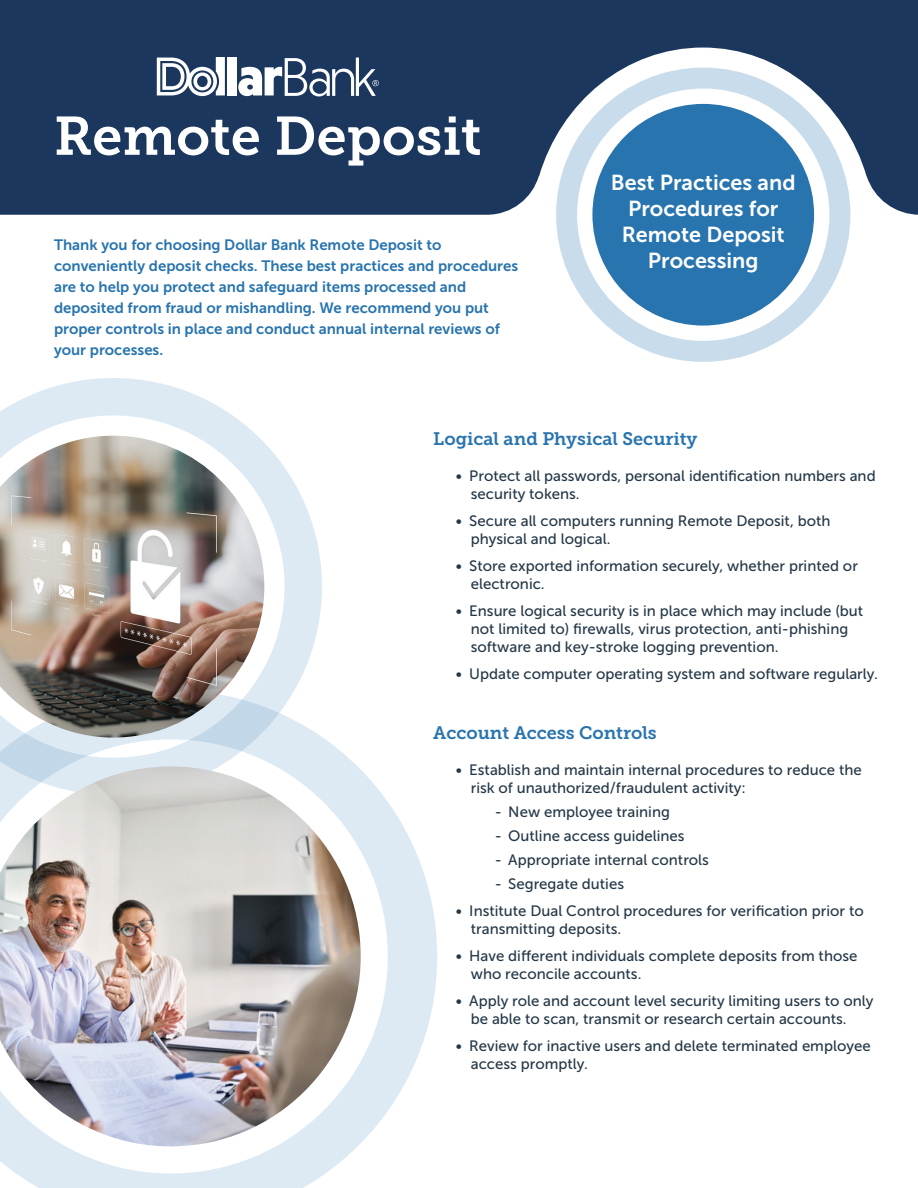
<style>
.page{position:relative;width:918px;height:1188px;background:#fff}
.page>*{position:absolute;margin:0;border:0;box-sizing:border-box;transform-origin:0 0}
.t1{font:54px "Museo Slab 700";color:#fff}
.t2{font:21.6px/26px "Museo Sans 700";color:#fff;text-align:center}
.t3{font:18px "Museo Slab 700";color:#2874af}
.t4{font:15px/18px "Museo Sans 500";color:#243746}
.t5{font:15px/21px "Museo Sans 700";color:#2874af}
</style>
<div class="page">
<div style="left:556px;top:68px;width:294px;height:294px;border:21px solid #2874af;border-radius:50%"></div>
<svg style="left:0;top:378px;width:322px;height:312px"></svg>
<svg style="left:0;top:690px;width:437px;height:498px"></svg>
<div style="left:592px;top:104px;width:222px;height:222px;background:#2874af;border-radius:50%"></div>
<img style="left:0;top:436px;width:264px;height:302px">
<img style="left:0;top:766px;width:361px;height:380px">
<svg style="left:0;top:0;width:918px;height:215px;fill:#1b375e"></svg>
<div style="left:227px;top:57px;width:9px;height:38px;background:#fff"></div>
<svg style="left:238px;top:58px;width:141px;height:38px"></svg>
<svg style="left:157px;top:57px;width:68px;height:39px"></svg>
<p class="t1" style="left:54px;top:105px;width:429px">Remote Deposit</p>
<p class="t5" style="left:54px;top:234px;width:466px">Thank you for choosing Dollar Bank Remote Deposit to conveniently deposit checks. These best practices and procedures are to help you protect and safeguard items processed and deposited from fraud or mishandling. We recommend you put proper controls in place and conduct annual internal reviews of your processes.</p>
<p class="t2" style="left:611px;top:170px;width:186px">Best Practices and<br>Procedures for</p>
<p class="t2" style="left:622px;top:221px;width:164px">Remote Deposit<br>Processing</p>
<p class="t3" style="left:433px;top:429px;width:266px">Logical and Physical Security</p>
<p class="t4" style="left:471px;top:467px;width:406px;text-indent:-15px">• Protect all passwords, personal identification numbers and security tokens.</p>
<p class="t4" style="left:471px;top:512px;width:361px;text-indent:-15px">• Secure all computers running Remote Deposit, both physical and logical.</p>
<p class="t4" style="left:471px;top:557px;width:389px;text-indent:-15px">• Store exported information securely, whether printed or electronic.</p>
<p class="t4" style="left:471px;top:602px;width:394px;text-indent:-15px">• Ensure logical security is in place which may include (but not limited to) firewalls, virus protection, anti-phishing software and key-stroke logging prevention.</p>
<p class="t4" style="left:456px;top:665px;width:424px">• Update computer operating system and software regularly.</p>
<p class="t3" style="left:433px;top:723px;width:225px">Account Access Controls</p>
<p class="t4" style="left:471px;top:761px;width:393px;text-indent:-15px">• Establish and maintain internal procedures to reduce the risk of unauthorized/fraudulent activity:</p>
<p class="t4" style="left:495px;top:803px;width:177px">- New employee training</p>
<p class="t4" style="left:495px;top:827px;width:191px">- Outline access guidelines</p>
<p class="t4" style="left:495px;top:851px;width:216px">- Appropriate internal controls</p>
<p class="t4" style="left:495px;top:875px;width:131px">- Segregate duties</p>
<p class="t4" style="left:471px;top:902px;width:394px;text-indent:-15px">• Institute Dual Control procedures for verification prior to transmitting deposits.</p>
<p class="t4" style="left:471px;top:947px;width:388px;text-indent:-15px">• Have different individuals complete deposits from those who reconcile accounts.</p>
<p class="t4" style="left:471px;top:992px;width:404px;text-indent:-15px">• Apply role and account level security limiting users to only be able to scan, transmit or research certain accounts.</p>
<p class="t4" style="left:471px;top:1037px;width:401px;text-indent:-15px">• Review for inactive users and delete terminated employee access promptly.</p>
</div>
